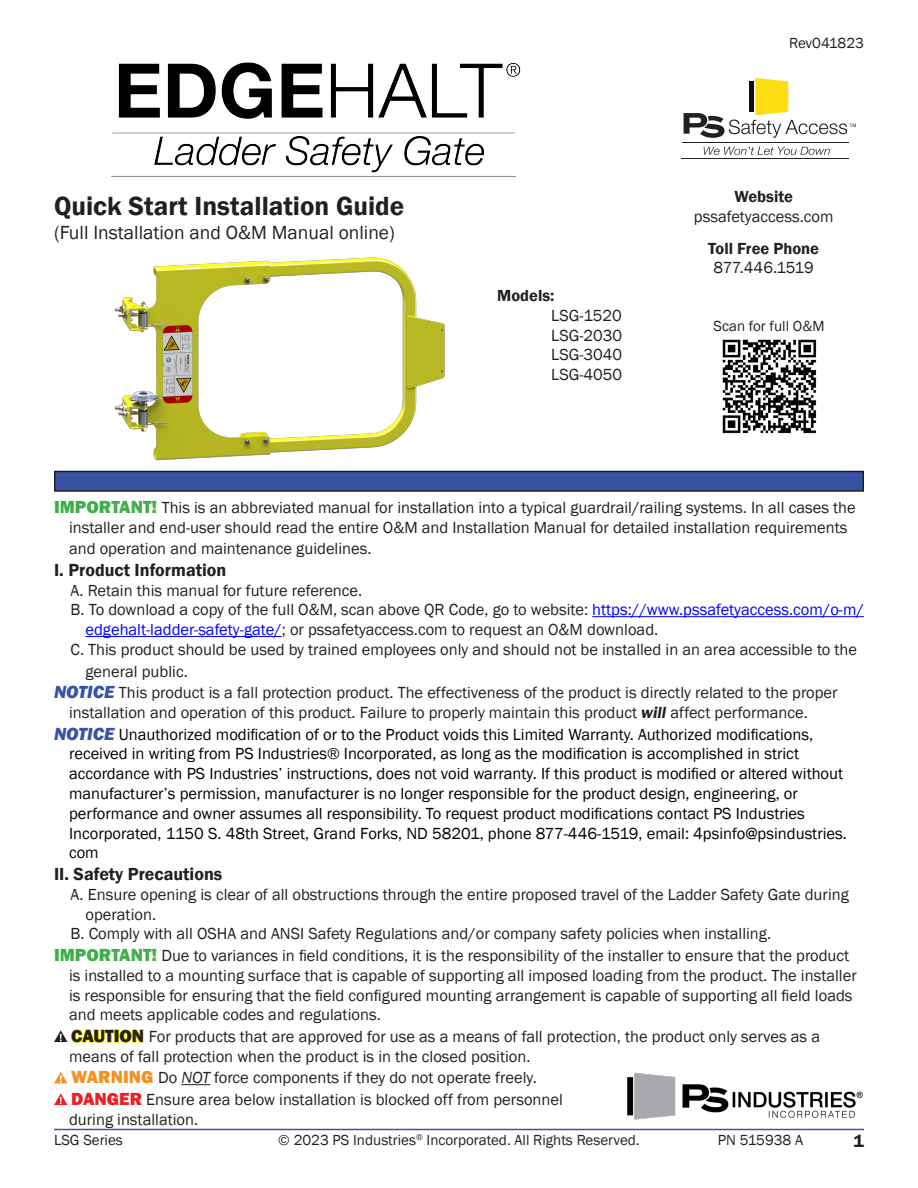
<style>
.page{position:relative;width:918px;height:1188px;background:#fff}
.page>*{position:absolute;margin:0;border:0;box-sizing:border-box;transform-origin:0 0}
.t1{font:600 27px "Franklin Gothic";color:#231f20}
.t2{font:19.5px "Franklin Gothic";color:#231f20}
.t3{font:600 18px "Franklin Gothic";color:#231f20}
.t4{font:16.5px/19.8px "Franklin Gothic";color:#231f20}
.t5{font:16.5px/19.8px "Franklin Gothic";color:#000}
.t6{font:600 16.5px "Franklin Gothic";color:#231f20}
.t7{font:15px "Franklin Gothic";color:#231f20}
.s1{font-weight:800;font-size:18px;color:#40ae49}
.s2{color:#00f}
.s3{font-weight:800;font-style:italic;font-size:18px;color:#3953a4}
.s4{font-weight:600;font-style:italic}
.s5{font-weight:800;font-size:18px;color:#fff101}
.s6{font-weight:800;font-size:18px;color:#f68f1e}
.s7{font-style:italic}
.s8{font-weight:800;font-size:18px;color:#ee1d23}
</style>
<div class="page">
<hr style="left:54px;top:1129px;width:810px;height:1px;background:#3954a5">
<hr style="left:592px;top:616px;width:272px;height:1px;background:#00f">
<hr style="left:86px;top:636px;width:196px;height:1px;background:#00f">
<svg style="left:181px;top:1084px;width:29px;height:1px"></svg>
<svg style="left:54px;top:1030px;width:13px;height:12px"></svg>
<svg style="left:54px;top:1072px;width:13px;height:11px"></svg>
<svg style="left:54px;top:1093px;width:13px;height:12px"></svg>
<hr style="left:682px;top:158px;width:167px;height:1px;background:#231f20">
<hr style="left:682px;top:143px;width:166px;height:1px;background:#231f20">
<svg style="left:704px;top:147px;width:126px;height:8px"></svg>
<svg style="left:684px;top:78px;width:172px;height:60px"></svg>
<img style="left:623px;top:1072px;width:241px;height:57px">
<img style="left:111px;top:62px;width:410px;height:115px">
<img style="left:114px;top:257px;width:331px;height:204px">
<div style="left:55px;top:471px;width:808px;height:20px;background:#3953a4"></div>
<div style="left:54px;top:471px;width:810px;height:21px;border:2px solid #231f20"></div>
<img style="left:722px;top:339px;width:95px;height:95px">
<p class="t1" style="left:54px;top:190px;width:352px">Quick Start Installation Guide</p>
<p class="t2" style="left:54px;top:220px;width:342px">(Full Installation and O&amp;M Manual online)</p>
<p class="t6" style="left:497px;top:285px;width:59px">Models:</p>
<p class="t4" style="left:551px;top:306px;width:72px">LSG-1520</p>
<p class="t4" style="left:551px;top:326px;width:72px">LSG-2030</p>
<p class="t4" style="left:551px;top:345px;width:72px">LSG-3040</p>
<p class="t4" style="left:551px;top:365px;width:72px">LSG-4050</p>
<p class="t7" style="left:789px;top:34px;width:76px">Rev041823</p>
<p class="t6" style="left:734px;top:186px;width:60px">Website</p>
<p class="t4" style="left:694px;top:207px;width:141px">pssafetyaccess.com</p>
<p class="t6" style="left:708px;top:238px;width:112px">Toll Free Phone</p>
<p class="t4" style="left:714px;top:258px;width:102px">877.446.1519</p>
<p class="t7" style="left:714px;top:317px;width:112px">Scan for full O&amp;M</p>
<p class="t4" style="left:54px;top:498px;width:803px;text-align:center"><span class="s1">IMPORTANT!</span> This is an abbreviated manual for installation into a typical guardrail/railing systems. In all cases the installer and end-user should read the entire O&amp;M and Installation Manual for detailed installation requirements</p>
<p class="t4" style="left:69px;top:539px;width:304px">and operation and maintenance guidelines.</p>
<p class="t3" style="left:54px;top:559px;width:174px">I. Product Information</p>
<p class="t4" style="left:70px;top:581px;width:293px">A. Retain this manual for future reference.</p>
<p class="t4" style="left:86px;top:600px;width:780px;text-indent:-15px">B. To download a copy of the full O&amp;M, scan above QR Code, go to website: <span class="s2">https://www.pssafetyaccess.com/o-m/ edgehalt-ladder-safety-gate/</span>; or pssafetyaccess.com to request an O&amp;M download.</p>
<p class="t4" style="left:86px;top:639px;width:773px;line-height:21.6px;text-indent:-15px">C. This product should be used by trained employees only and should not be installed in an area accessible to the general public.</p>
<p class="t4" style="left:69px;top:683px;width:770px;text-indent:-15px"><span class="s3">NOTICE</span> This product is a fall protection product. The effectiveness of the product is directly related to the proper installation and operation of this product. Failure to properly maintain this product <span class="s4">will</span> affect performance.</p>
<p class="t5" style="left:69px;top:725px;width:780px;text-indent:-15px"><span class="s3">NOTICE</span> Unauthorized modification of or to the Product voids this Limited Warranty. Authorized modifications, received in writing from PS Industries® Incorporated, as long as the modification is accomplished in strict accordance with PS Industries’ instructions, does not void warranty. If this product is modified or altered without manufacturer’s permission, manufacturer is no longer responsible for the product design, engineering, or performance and owner assumes all responsibility. To request product modifications contact PS Industries Incorporated, 1150 S. 48th Street, Grand Forks, ND 58201, phone 877-446-1519, email: 4psinfo@psindustries. com</p>
<p class="t3" style="left:54px;top:863px;width:170px">II. Safety Precautions</p>
<p class="t4" style="left:86px;top:885px;width:765px;text-indent:-15px">A. Ensure opening is clear of all obstructions through the entire proposed travel of the Ladder Safety Gate during operation.</p>
<p class="t4" style="left:70px;top:924px;width:702px">B. Comply with all OSHA and ANSI Safety Regulations and/or company safety policies when installing.</p>
<p class="t4" style="left:69px;top:946px;width:789px;text-indent:-15px"><span class="s1">IMPORTANT!</span> Due to variances in field conditions, it is the responsibility of the installer to ensure that the product is installed to a mounting surface that is capable of supporting all imposed loading from the product. The installer is responsible for ensuring that the field configured mounting arrangement is capable of supporting all field loads and meets applicable codes and regulations.</p>
<p class="t4" style="left:69px;top:1027px;width:753px"><span class="s5">CAUTION</span> For products that are approved for use as a means of fall protection, the product only serves as a means of fall protection when the product is in the closed position.</p>
<p class="t4" style="left:71px;top:1068px;width:467px"><span class="s6">WARNING</span> Do <span class="s7">NOT</span> force components if they do not operate freely.</p>
<p class="t4" style="left:69px;top:1090px;width:495px"><span class="s8">DANGER</span> Ensure area below installation is blocked off from personnel during installation.</p>
<p class="t7" style="left:278px;top:1130px;width:363px">© 2023 PS Industries<sup>®</sup> Incorporated. All Rights Reserved.</p>
<p class="t7" style="left:718px;top:1130px;width:87px">PN 515938 A</p>
<p class="t7" style="left:54px;top:1130px;width:70px">LSG Series</p>
<p class="t3" style="left:853px;top:1130px;width:12px">1</p>
</div>
